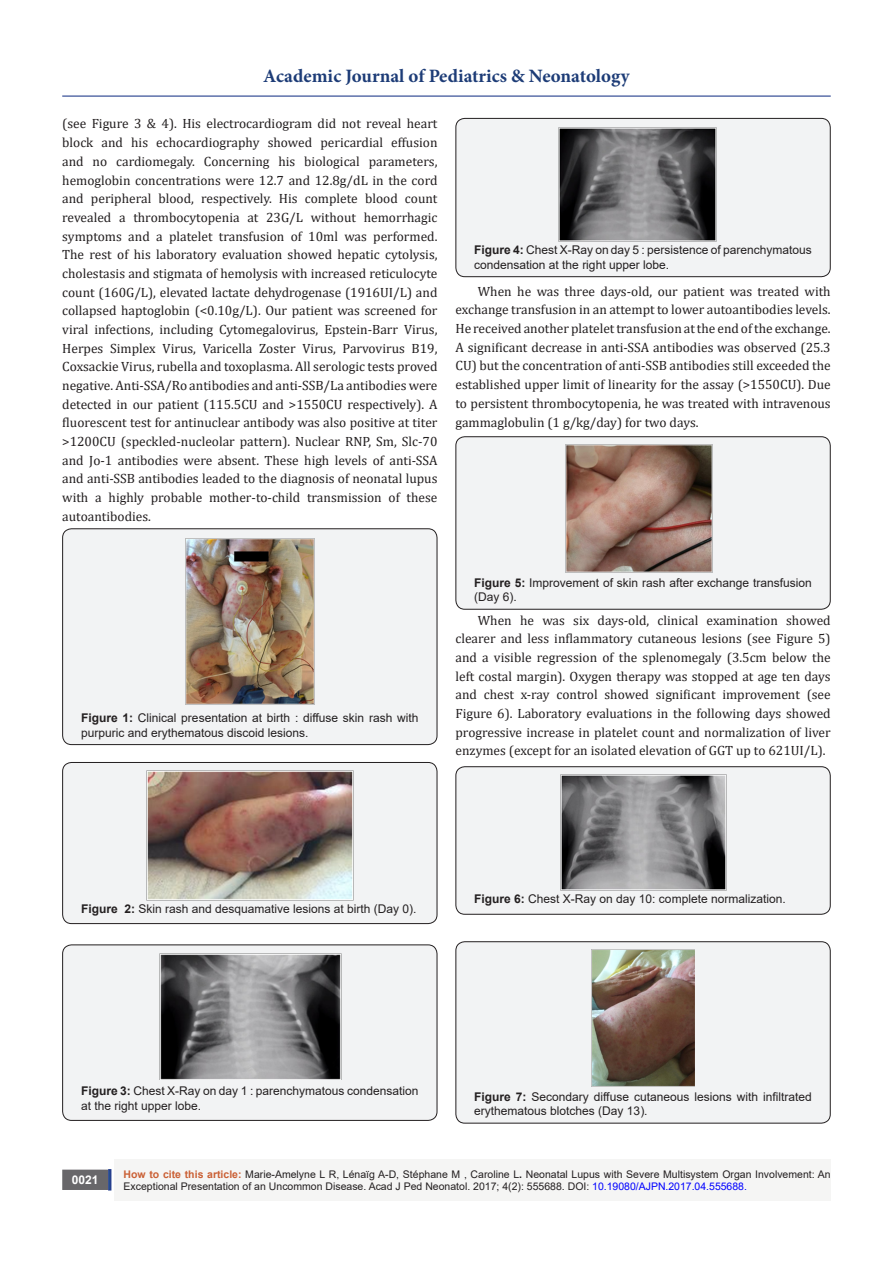
<style>
.page{position:relative;width:893px;height:1263px;background:#fff}
.page>*{position:absolute;margin:0;border:0;box-sizing:border-box;transform-origin:0 0}
.t1{font:700 18.9px "Minion Pro";color:#1d3c77}
.t2{font:13.5px/18.8px "Cambria";color:#231f20;text-align:justify}
.t3{font:12px/14.4px "Arial";color:#231f20}
.t4{font:700 12px "Arial";color:#fff}
.t5{font:10.5px/12.6px "Arial";color:#231f20}
.s1{font-weight:700}
.s2{font-weight:700;color:#ca6035}
.s3{color:#00f}
</style>
<div class="page">
<div style="left:115px;top:1160px;width:716px;height:41px;background:#f5f5f4"></div>
<div style="left:63px;top:1170px;width:44px;height:19px;background:#68676a"></div>
<div style="left:62px;top:1169px;width:46px;height:21px;border:2px solid #68676a"></div>
<div style="left:108px;top:1169px;width:3px;height:21px;background:#1c6d90;border:2px solid #253f8e"></div>
<hr style="left:62px;top:96px;width:769px;height:1px;background:#253f8e">
<div style="left:63px;top:529px;width:374px;height:216px;background:#f2f3f4;border-radius:9px"></div>
<div style="left:62px;top:528px;width:375px;height:217px;border:1px solid #231f20;border-radius:9px"></div>
<img style="left:186px;top:539px;width:128px;height:166px">
<div style="left:63px;top:762px;width:374px;height:161px;background:#f2f3f4;border-radius:9px"></div>
<div style="left:62px;top:762px;width:375px;height:162px;border:1px solid #231f20;border-radius:9px"></div>
<img style="left:147px;top:771px;width:207px;height:129px">
<div style="left:63px;top:945px;width:374px;height:175px;background:#f2f3f4;border-radius:9px"></div>
<div style="left:62px;top:944px;width:375px;height:177px;border:1px solid #231f20;border-radius:9px"></div>
<img style="left:159px;top:953px;width:182px;height:127px">
<div style="left:456px;top:118px;width:374px;height:159px;background:#f2f3f4;border-radius:9px"></div>
<div style="left:455px;top:118px;width:376px;height:159px;border:1px solid #231f20;border-radius:9px"></div>
<img style="left:558px;top:128px;width:158px;height:113px">
<div style="left:456px;top:437px;width:374px;height:172px;background:#f2f3f4;border-radius:9px"></div>
<div style="left:455px;top:436px;width:376px;height:174px;border:1px solid #231f20;border-radius:9px"></div>
<img style="left:565px;top:444px;width:147px;height:128px">
<div style="left:456px;top:767px;width:374px;height:147px;background:#f2f3f4;border-radius:9px"></div>
<div style="left:455px;top:766px;width:376px;height:149px;border:1px solid #231f20;border-radius:9px"></div>
<img style="left:561px;top:774px;width:165px;height:116px">
<div style="left:456px;top:942px;width:374px;height:181px;background:#f2f3f4;border-radius:9px"></div>
<div style="left:455px;top:941px;width:376px;height:182px;border:1px solid #231f20;border-radius:9px"></div>
<img style="left:592px;top:949px;width:103px;height:137px">
<h1 class="t1" style="left:263px;top:63px;width:368px">Academic Journal of Pediatrics &amp; Neonatology</h1>
<p class="t2" style="left:62px;top:114px;width:377px">(see Figure 3 &amp; 4). His electrocardiogram did not reveal heart block and his echocardiography showed pericardial effusion and no cardiomegaly. Concerning his biological parameters, hemoglobin concentrations were 12.7 and 12.8g/dL in the cord and peripheral blood, respectively. His complete blood count revealed a thrombocytopenia at 23G/L without hemorrhagic symptoms and a platelet transfusion of 10ml was performed.<br>The rest of his laboratory evaluation showed hepatic cytolysis, cholestasis and stigmata of hemolysis with increased reticulocyte count (160G/L), elevated lactate dehydrogenase (1916UI/L) and collapsed haptoglobin (&lt;0.10g/L). Our patient was screened for viral infections, including Cytomegalovirus, Epstein-Barr Virus, Herpes Simplex Virus, Varicella Zoster Virus, Parvovirus B19, Coxsackie Virus, rubella and toxoplasma. All serologic tests proved negative. Anti-SSA/Ro antibodies and anti-SSB/La antibodies were detected in our patient (115.5CU and &gt;1550CU respectively). A fluorescent test for antinuclear antibody was also positive at titer &gt;1200CU (speckled-nucleolar pattern). Nuclear RNP, Sm, Slc-70 and Jo-1 antibodies were absent. These high levels of anti-SSA and anti-SSB antibodies leaded to the diagnosis of neonatal lupus with a highly probable mother-to-child transmission of these autoantibodies.</p>
<p class="t3" style="left:474px;top:243px;width:339px"><span class="s1">Figure 4:</span> Chest X-Ray on day 5 : persistence of parenchymatous condensation at the right upper lobe.</p>
<p class="t2" style="left:455px;top:282px;width:377px;text-indent:22px">When he was three days-old, our patient was treated with exchange transfusion in an attempt to lower autoantibodies levels.<br>He received another platelet transfusion at the end of the exchange.<br>A significant decrease in anti-SSA antibodies was observed (25.3<br>CU) but the concentration of anti-SSB antibodies still exceeded the established upper limit of linearity for the assay (&gt;1550CU). Due to persistent thrombocytopenia, he was treated with intravenous gammaglobulin (1 g/kg/day) for two days.</p>
<p class="t3" style="left:81px;top:711px;width:339px"><span class="s1">Figure 1:</span> Clinical presentation at birth : diffuse skin rash with purpuric and erythematous discoid lesions.</p>
<p class="t3" style="left:474px;top:575px;width:339px"><span class="s1">Figure 5:</span> Improvement of skin rash after exchange transfusion (Day 6).</p>
<p class="t2" style="left:455px;top:610px;width:377px;text-indent:22px">When he was six days-old, clinical examination showed clearer and less inflammatory cutaneous lesions (see Figure 5) and a visible regression of the splenomegaly (3.5cm below the left costal margin). Oxygen therapy was stopped at age ten days and chest x-ray control showed significant improvement (see Figure 6). Laboratory evaluations in the following days showed progressive increase in platelet count and normalization of liver enzymes (except for an isolated elevation of GGT up to 621UI/L).</p>
<p class="t3" style="left:81px;top:901px;width:337px"><span class="s1">Figure 2:</span> Skin rash and desquamative lesions at birth (Day 0).</p>
<p class="t3" style="left:474px;top:891px;width:313px"><span class="s1">Figure 6:</span> Chest X-Ray on day 10: complete normalization.</p>
<p class="t3" style="left:81px;top:1084px;width:339px"><span class="s1">Figure 3:</span> Chest X-Ray on day 1 : parenchymatous condensation at the right upper lobe.</p>
<p class="t3" style="left:474px;top:1089px;width:339px"><span class="s1">Figure 7:</span> Secondary diffuse cutaneous lesions with infiltrated erythematous blotches (Day 13).</p>
<p class="t4" style="left:72px;top:1171px;width:28px">0021</p>
<p class="t5" style="left:124px;top:1168px;width:709px"><span class="s2">How to cite this article:</span> Marie-Amelyne L R, Lénaïg A-D, Stéphane M , Caroline L<span class="s1">.</span> Neonatal Lupus with Severe Multisystem Organ Involvement: An<br>Exceptional Presentation of an Uncommon Disease. Acad J Ped Neonatol. 2017; 4(2): 555688. DOI: <span class="s3">10.19080/AJPN.2017.04.555688.</span></p>
</div>
